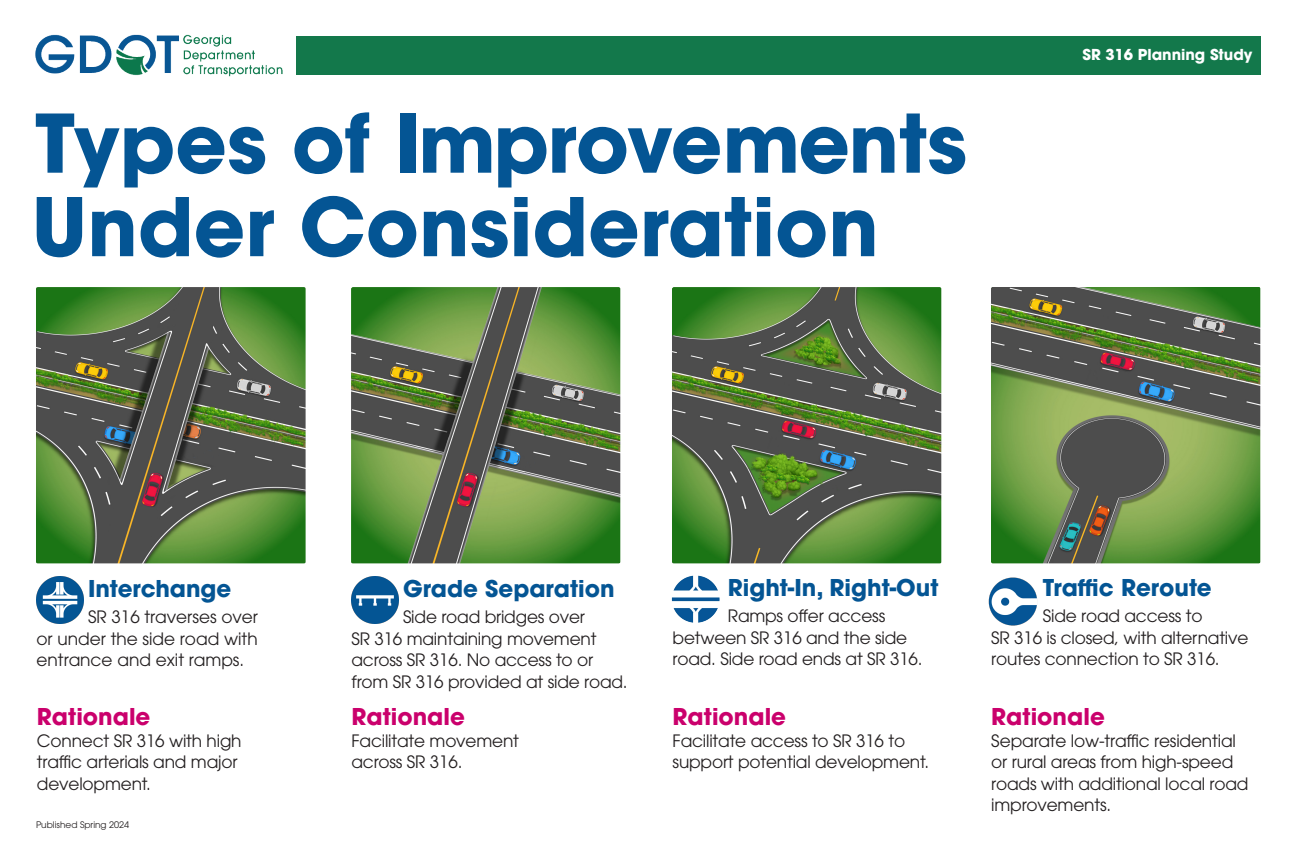
<style>
.page{position:relative;width:1296px;height:864px;background:#fff}
.page>*{position:absolute;margin:0;border:0;box-sizing:border-box;transform-origin:0 0}
.t1{font:700 80px "ITC Avant Garde Std";color:#045594}
.t2{font:700 23px "ITC Avant Garde Pro";color:#045594}
.t3{font:700 23px "ITC Avant Garde Pro";color:#ca006c}
.t4{font:17px/21.5px "ITC Avant Garde Pro";letter-spacing:-.01em;color:#231f20}
.t5{font:700 15px "ITC Avant Garde Pro";color:#fff}
.t6{font:9px "ITC Avant Garde Pro";color:#231f20}
</style>
<div class="page">
<img style="left:36px;top:287px;width:270px;height:277px">
<img style="left:351px;top:287px;width:270px;height:277px">
<img style="left:991px;top:288px;width:270px;height:276px">
<img style="left:672px;top:287px;width:270px;height:277px">
<img style="left:37px;top:577px;width:47px;height:47px">
<img style="left:352px;top:577px;width:47px;height:47px">
<img style="left:671px;top:575px;width:49px;height:48px">
<img style="left:988px;top:577px;width:49px;height:48px">
<div style="left:297px;top:36px;width:964px;height:38px;background:#13784b"></div>
<img style="left:35px;top:34px;width:248px;height:43px">
<p class="t1" style="left:35px;top:91px;width:934px">Types of Improvements</p>
<p class="t1" style="left:32px;top:175px;width:849px">Under Consideration</p>
<p class="t5" style="left:1082px;top:45px;width:172px">SR 316 Planning Study</p>
<p class="t2" style="left:88px;top:573px;width:145px">Interchange</p>
<p class="t4" style="left:36px;top:606px;width:223px;text-align:justify;text-indent:52px">SR 316 traverses over or under the side road with entrance and exit ramps.</p>
<p class="t3" style="left:37px;top:702px;width:115px">Rationale</p>
<p class="t4" style="left:37px;top:730px;width:206px">Connect SR 316 with high traffic arterials and major development.</p>
<p class="t6" style="left:36px;top:819px;width:95px">Published Spring 2024</p>
<p class="t2" style="left:403px;top:573px;width:213px">Grade Separation</p>
<p class="t4" style="left:351px;top:606px;width:278px;text-indent:52px">Side road bridges over<br>SR 316 maintaining movement across SR 316. No access to or from SR 316 provided at side road.</p>
<p class="t3" style="left:352px;top:702px;width:115px">Rationale</p>
<p class="t4" style="left:352px;top:730px;width:169px">Facilitate movement across SR 316.</p>
<p class="t2" style="left:728px;top:572px;width:212px">Right-In, Right-Out</p>
<p class="t4" style="left:673px;top:605px;width:251px;text-indent:55px">Ramps offer access between SR 316 and the side road. Side road ends at SR 316.</p>
<p class="t3" style="left:673px;top:702px;width:115px">Rationale</p>
<p class="t4" style="left:673px;top:730px;width:258px">Facilitate access to SR 316 to support potential development.</p>
<p class="t2" style="left:1043px;top:573px;width:170px">Traffic Reroute</p>
<p class="t4" style="left:991px;top:605px;width:259px;text-indent:52px">Side road access to<br>SR 316 is closed, with alternative routes connection to SR 316.</p>
<p class="t3" style="left:991px;top:702px;width:115px">Rationale</p>
<p class="t4" style="left:991px;top:730px;width:259px">Separate low-traffic residential or rural areas from high-speed roads with additional local road improvements.</p>
</div>
